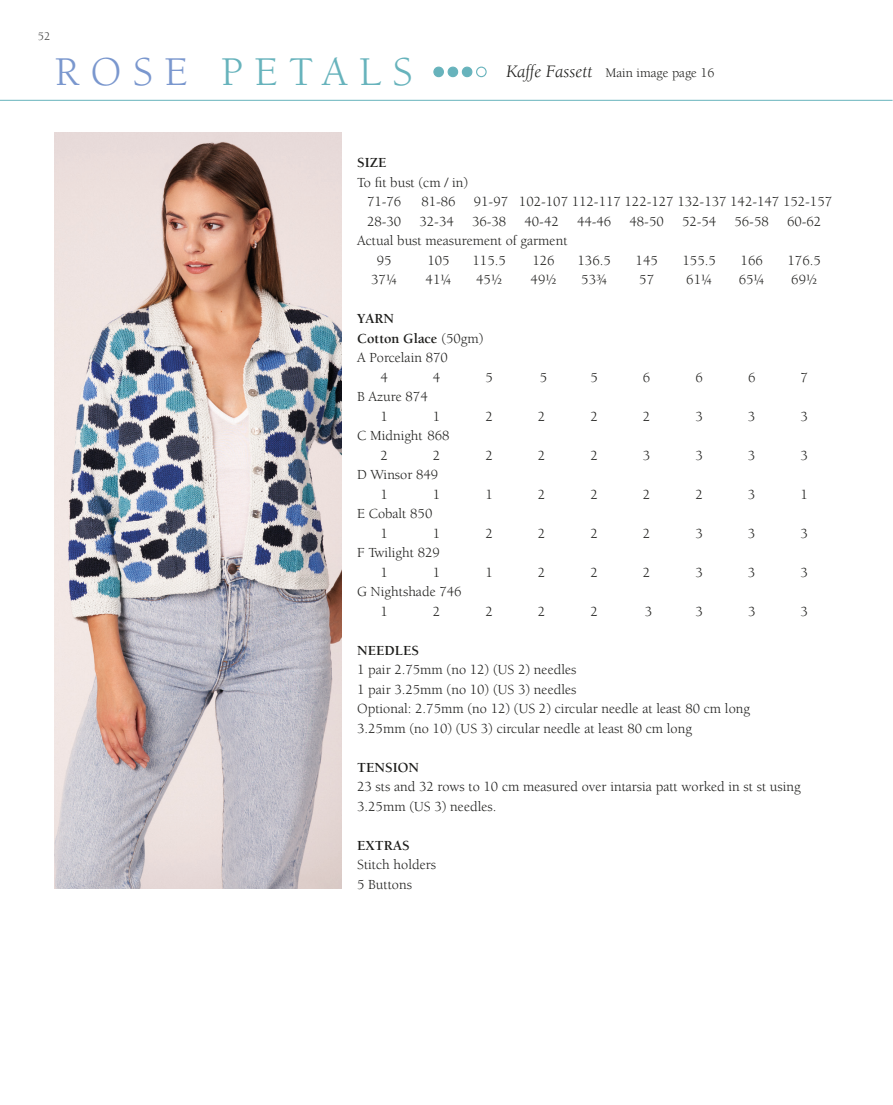
<style>
.page{position:relative;width:893px;height:1105px;background:#fff}
.page>*{position:absolute;margin:0;border:0;box-sizing:border-box;transform-origin:0 0}
.t1{font:42px "Berkeley Std";letter-spacing:.27em;color:#67b3bc}
.Tabs_BW{font:14.25px/19.5px "Berkeley Std";color:#1d1d1b}
.Tabs_BW-2{font:700 14.25px "Berkeley Std";color:#1d1d1b}
.t2{font:13.5px "Berkeley Std";color:#1d1d1b}
.t3{font:12px "Berkeley Std";color:#3d3d3c}
.s1{color:#7a97ce}
.s2{font-style:italic;font-size:18px}
.s3{font-weight:400}
</style>
<div class="page">
<img style="left:55px;top:132px;width:286px;height:756px">
<div style="left:462px;top:67px;width:10px;height:10px;background:#67b3bc;border-radius:50%"></div>
<div style="left:462px;top:67px;width:10px;height:10px;border:1px solid #67b3bc;border-radius:50%"></div>
<div style="left:476px;top:67px;width:11px;height:10px;border:1px solid #67b3bc;border-radius:50%"></div>
<div style="left:448px;top:67px;width:10px;height:10px;background:#67b3bc;border-radius:50%"></div>
<div style="left:448px;top:67px;width:10px;height:10px;border:1px solid #67b3bc;border-radius:50%"></div>
<div style="left:434px;top:67px;width:9px;height:10px;background:#67b3bc;border-radius:50%"></div>
<div style="left:433px;top:67px;width:11px;height:10px;border:1px solid #67b3bc;border-radius:50%"></div>
<hr style="left:0;top:100px;width:893px;height:1px;background:#67b3bc">
<p class="t3" style="left:38px;top:29px;width:14px">52</p>
<p class="t1" style="left:55px;top:49px;width:359px"><span class="s1">ROSE</span> PETALS</p>
<p class="t2" style="left:506px;top:66px;width:210px"><span class="s2">Kaffe Fassett</span> Main image page 16</p>
<p class="Tabs_BW-2" style="left:357px;top:155px;width:31px">SIZE</p>
<p class="Tabs_BW" style="left:357px;top:172px;width:112px">To fit bust (cm / in)</p>
<p class="Tabs_BW" style="left:367px;top:192px;width:36px">71-76</p>
<p class="Tabs_BW" style="left:421px;top:192px;width:36px">81-86</p>
<p class="Tabs_BW" style="left:474px;top:192px;width:360px">91-97 102-107 112-117 122-127 132-137 142-147 152-157</p>
<p class="Tabs_BW" style="left:367px;top:211px;width:36px">28-30</p>
<p class="Tabs_BW" style="left:419px;top:211px;width:36px">32-34</p>
<p class="Tabs_BW" style="left:472px;top:211px;width:36px">36-38</p>
<p class="Tabs_BW" style="left:524px;top:211px;width:36px">40-42</p>
<p class="Tabs_BW" style="left:577px;top:211px;width:36px">44-46</p>
<p class="Tabs_BW" style="left:629px;top:211px;width:36px">48-50</p>
<p class="Tabs_BW" style="left:682px;top:211px;width:36px">52-54</p>
<p class="Tabs_BW" style="left:734px;top:211px;width:36px">56-58</p>
<p class="Tabs_BW" style="left:787px;top:211px;width:36px">60-62</p>
<p class="Tabs_BW" style="left:357px;top:231px;width:212px">Actual bust measurement of garment</p>
<p class="Tabs_BW" style="left:377px;top:250px;width:16px">95</p>
<p class="Tabs_BW" style="left:427px;top:250px;width:24px">105</p>
<p class="Tabs_BW" style="left:472px;top:250px;width:35px">115.5</p>
<p class="Tabs_BW" style="left:532px;top:250px;width:24px">126</p>
<p class="Tabs_BW" style="left:578px;top:250px;width:35px">136.5</p>
<p class="Tabs_BW" style="left:636px;top:250px;width:24px">145</p>
<p class="Tabs_BW" style="left:683px;top:250px;width:35px">155.5</p>
<p class="Tabs_BW" style="left:741px;top:250px;width:24px">166</p>
<p class="Tabs_BW" style="left:787px;top:250px;width:35px">176.5</p>
<p class="Tabs_BW" style="left:371px;top:270px;width:27px">37¼</p>
<p class="Tabs_BW" style="left:426px;top:270px;width:27px">41¼</p>
<p class="Tabs_BW" style="left:476px;top:270px;width:27px">45½</p>
<p class="Tabs_BW" style="left:531px;top:270px;width:27px">49½</p>
<p class="Tabs_BW" style="left:581px;top:270px;width:27px">53¾</p>
<p class="Tabs_BW" style="left:639px;top:270px;width:16px">57</p>
<p class="Tabs_BW" style="left:686px;top:270px;width:27px">61¼</p>
<p class="Tabs_BW" style="left:739px;top:270px;width:27px">65¼</p>
<p class="Tabs_BW" style="left:791px;top:270px;width:27px">69½</p>
<p class="Tabs_BW-2" style="left:357px;top:311px;width:38px">YARN</p>
<p class="Tabs_BW-2" style="left:357px;top:330px;width:128px">Cotton Glace <span class="s3">(50gm)</span></p>
<p class="Tabs_BW" style="left:357px;top:348px;width:92px">A Porcelain 870</p>
<p class="Tabs_BW" style="left:380px;top:367px;width:9px">4</p>
<p class="Tabs_BW" style="left:433px;top:367px;width:9px">4</p>
<p class="Tabs_BW" style="left:485px;top:367px;width:9px">5</p>
<p class="Tabs_BW" style="left:540px;top:367px;width:9px">5</p>
<p class="Tabs_BW" style="left:590px;top:367px;width:9px">5</p>
<p class="Tabs_BW" style="left:643px;top:367px;width:9px">6</p>
<p class="Tabs_BW" style="left:695px;top:367px;width:9px">6</p>
<p class="Tabs_BW" style="left:748px;top:367px;width:9px">6</p>
<p class="Tabs_BW" style="left:800px;top:367px;width:9px">7</p>
<p class="Tabs_BW" style="left:357px;top:387px;width:72px">B Azure 874</p>
<p class="Tabs_BW" style="left:380px;top:406px;width:9px">1</p>
<p class="Tabs_BW" style="left:433px;top:406px;width:9px">1</p>
<p class="Tabs_BW" style="left:485px;top:406px;width:9px">2</p>
<p class="Tabs_BW" style="left:538px;top:406px;width:9px">2</p>
<p class="Tabs_BW" style="left:590px;top:406px;width:9px">2</p>
<p class="Tabs_BW" style="left:643px;top:406px;width:9px">2</p>
<p class="Tabs_BW" style="left:695px;top:406px;width:9px">3</p>
<p class="Tabs_BW" style="left:748px;top:406px;width:9px">3</p>
<p class="Tabs_BW" style="left:800px;top:406px;width:9px">3</p>
<p class="Tabs_BW" style="left:357px;top:426px;width:94px">C Midnight 868</p>
<p class="Tabs_BW" style="left:380px;top:445px;width:9px">2</p>
<p class="Tabs_BW" style="left:433px;top:445px;width:9px">2</p>
<p class="Tabs_BW" style="left:485px;top:445px;width:9px">2</p>
<p class="Tabs_BW" style="left:538px;top:445px;width:9px">2</p>
<p class="Tabs_BW" style="left:590px;top:445px;width:9px">2</p>
<p class="Tabs_BW" style="left:643px;top:445px;width:9px">3</p>
<p class="Tabs_BW" style="left:695px;top:445px;width:9px">3</p>
<p class="Tabs_BW" style="left:748px;top:445px;width:9px">3</p>
<p class="Tabs_BW" style="left:800px;top:445px;width:9px">3</p>
<p class="Tabs_BW" style="left:357px;top:465px;width:83px">D Winsor 849</p>
<p class="Tabs_BW" style="left:380px;top:484px;width:9px">1</p>
<p class="Tabs_BW" style="left:433px;top:484px;width:9px">1</p>
<p class="Tabs_BW" style="left:485px;top:484px;width:9px">1</p>
<p class="Tabs_BW" style="left:538px;top:484px;width:9px">2</p>
<p class="Tabs_BW" style="left:590px;top:484px;width:9px">2</p>
<p class="Tabs_BW" style="left:643px;top:484px;width:9px">2</p>
<p class="Tabs_BW" style="left:695px;top:484px;width:9px">2</p>
<p class="Tabs_BW" style="left:748px;top:484px;width:9px">3</p>
<p class="Tabs_BW" style="left:800px;top:484px;width:9px">1</p>
<p class="Tabs_BW" style="left:357px;top:504px;width:77px">E Cobalt 850</p>
<p class="Tabs_BW" style="left:380px;top:523px;width:9px">1</p>
<p class="Tabs_BW" style="left:433px;top:523px;width:9px">1</p>
<p class="Tabs_BW" style="left:485px;top:523px;width:9px">2</p>
<p class="Tabs_BW" style="left:538px;top:523px;width:9px">2</p>
<p class="Tabs_BW" style="left:590px;top:523px;width:9px">2</p>
<p class="Tabs_BW" style="left:643px;top:523px;width:9px">2</p>
<p class="Tabs_BW" style="left:695px;top:523px;width:9px">3</p>
<p class="Tabs_BW" style="left:748px;top:523px;width:9px">3</p>
<p class="Tabs_BW" style="left:800px;top:523px;width:9px">3</p>
<p class="Tabs_BW" style="left:357px;top:543px;width:84px">F Twilight 829</p>
<p class="Tabs_BW" style="left:380px;top:562px;width:9px">1</p>
<p class="Tabs_BW" style="left:433px;top:562px;width:9px">1</p>
<p class="Tabs_BW" style="left:485px;top:562px;width:9px">1</p>
<p class="Tabs_BW" style="left:538px;top:562px;width:9px">2</p>
<p class="Tabs_BW" style="left:590px;top:562px;width:9px">2</p>
<p class="Tabs_BW" style="left:643px;top:562px;width:9px">2</p>
<p class="Tabs_BW" style="left:695px;top:562px;width:9px">3</p>
<p class="Tabs_BW" style="left:748px;top:562px;width:9px">3</p>
<p class="Tabs_BW" style="left:800px;top:562px;width:9px">3</p>
<p class="Tabs_BW" style="left:357px;top:582px;width:106px">G Nightshade 746</p>
<p class="Tabs_BW" style="left:380px;top:601px;width:9px">1</p>
<p class="Tabs_BW" style="left:433px;top:601px;width:9px">2</p>
<p class="Tabs_BW" style="left:485px;top:601px;width:9px">2</p>
<p class="Tabs_BW" style="left:538px;top:601px;width:9px">2</p>
<p class="Tabs_BW" style="left:590px;top:601px;width:9px">2</p>
<p class="Tabs_BW" style="left:645px;top:601px;width:9px">3</p>
<p class="Tabs_BW" style="left:695px;top:601px;width:9px">3</p>
<p class="Tabs_BW" style="left:748px;top:601px;width:9px">3</p>
<p class="Tabs_BW" style="left:800px;top:601px;width:9px">3</p>
<p class="Tabs_BW-2" style="left:357px;top:642px;width:64px">NEEDLES</p>
<p class="Tabs_BW" style="left:357px;top:660px;width:221px">1 pair 2.75mm (no 12) (US 2) needles</p>
<p class="Tabs_BW" style="left:357px;top:679px;width:221px">1 pair 3.25mm (no 10) (US 3) needles</p>
<p class="Tabs_BW" style="left:357px;top:699px;width:394px">Optional: 2.75mm (no 12) (US 2) circular needle at least 80 cm long<br>3.25mm (no 10) (US 3) circular needle at least 80 cm long</p>
<p class="Tabs_BW-2" style="left:357px;top:759px;width:63px">TENSION</p>
<p class="Tabs_BW" style="left:357px;top:777px;width:445px">23 sts and 32 rows to 10 cm measured over intarsia patt worked in st st using<br>3.25mm (US 3) needles.</p>
<p class="Tabs_BW-2" style="left:357px;top:837px;width:54px">EXTRAS</p>
<p class="Tabs_BW" style="left:357px;top:855px;width:80px">Stitch holders</p>
<p class="Tabs_BW" style="left:357px;top:874px;width:56px">5 Buttons</p>
</div>
